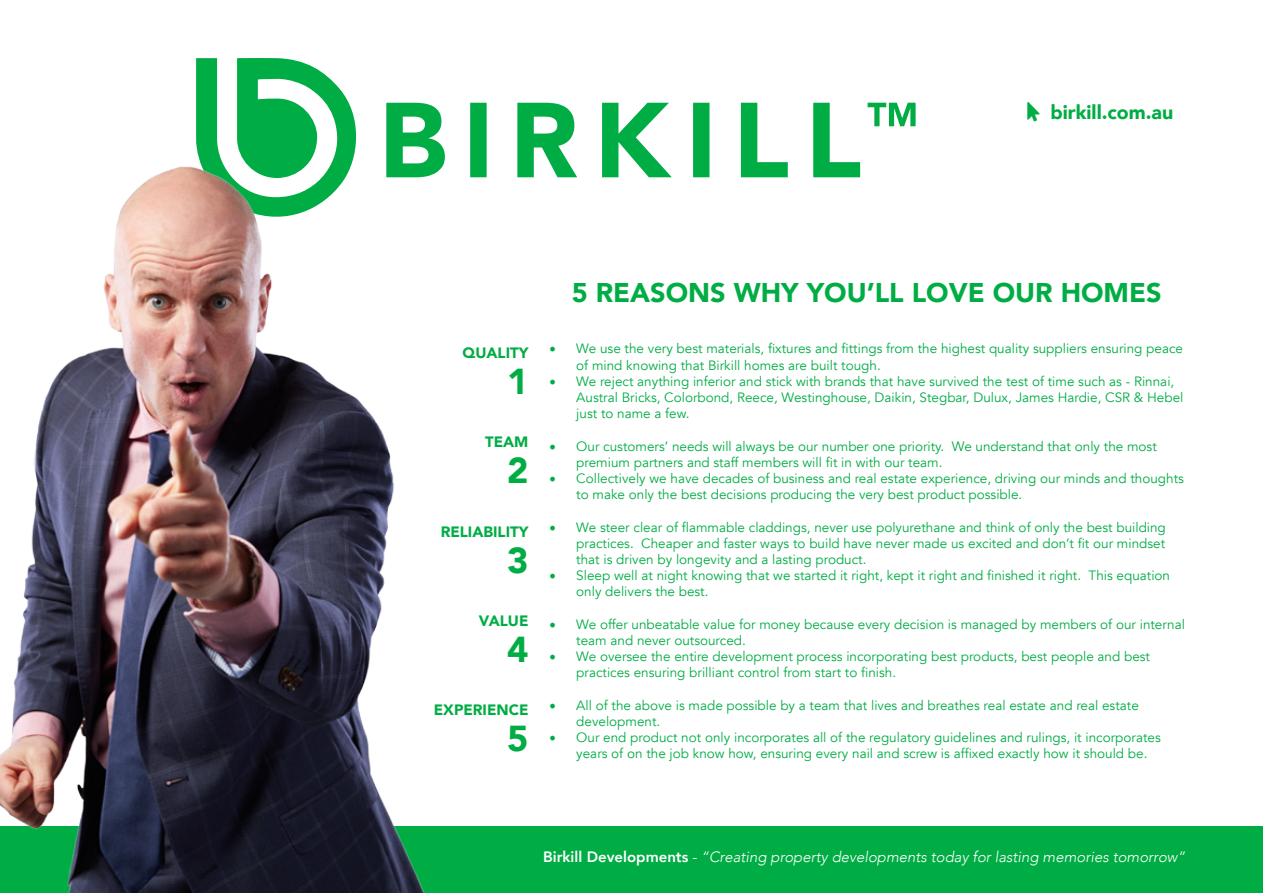
<style>
.page{position:relative;width:1263px;height:893px;background:#fff}
.page>*{position:absolute;margin:0;border:0;box-sizing:border-box;transform-origin:0 0}
.t1{font:900 36px "Avenir";color:#00ad44}
.t2{font:900 27px "Avenir";color:#00ad44}
.t3{font:900 19.5px "Avenir";color:#00ad44}
.t4{font:italic 300 15px "Avenir";color:#fff}
.t5{font:900 15px "Avenir";color:#00ad44}
.t6{font:13.5px/16.2px "Avenir";color:#00ad44}
.s1{font-family:"Minion Pro";font-size:18px}
.s2{font-weight:800;font-style:normal}
.s3{font-style:normal}
</style>
<div class="page">
<div style="left:0;top:826px;width:1263px;height:67px;background:#00ad44"></div>
<svg style="left:197px;top:58px;width:159px;height:102px"></svg>
<svg style="left:386px;top:103px;width:474px;height:74px"></svg>
<svg style="left:868px;top:103px;width:47px;height:23px"></svg>
<img style="left:0;top:160px;width:440px;height:733px">
<h3 class="t3" style="left:1050px;top:95px;width:124px">BIRKILL.COM.AU</h3>
<p class="t5" style="left:463px;top:340px;width:24px">QUAL</p>
<p class="t5" style="left:506px;top:340px;width:24px">ITY</p>
<h1 class="t1" style="left:507px;top:351px;width:23px">1</h1>
<p class="t5" style="left:485px;top:429px;width:21px">TEAM</p>
<h1 class="t1" style="left:507px;top:440px;width:23px">2</h1>
<p class="t5" style="left:441px;top:518px;width:89px">RELIABILITY</p>
<h1 class="t1" style="left:507px;top:529px;width:23px">3</h1>
<p class="t5" style="left:479px;top:608px;width:11px">VALUE</p>
<h1 class="t1" style="left:507px;top:618px;width:23px">4</h1>
<p class="t5" style="left:434px;top:697px;width:94px">EXPERIENCE</p>
<h1 class="t1" style="left:507px;top:708px;width:23px">5</h1>
<h2 class="t2" style="left:572px;top:269px;width:591px">5 REASONS WHY YOU’LL LOVE OUR HOMES</h2>
<p class="t6" style="left:576px;top:341px;width:608px;text-indent:-27px"><span class="s1">•</span> We use the very best materials, fixtures and fittings from the highest quality suppliers ensuring peace of mind knowing that Birkill homes are built tough.</p>
<p class="t6" style="left:576px;top:373px;width:609px;text-indent:-27px"><span class="s1">•</span> We reject anything inferior and stick with brands that have survived the test of time such as - Rinnai,<br>Austral Bricks, Colorbond, Reece, Westinghouse, Daikin, Stegbar, Dulux, James Hardie, CSR &amp; Hebel just to name a few.</p>
<p class="t6" style="left:576px;top:438px;width:582px;text-indent:-27px"><span class="s1">•</span> Our customers’ needs will always be our number one priority. We understand that only the most premium partners and staff members will fit in with our team.</p>
<p class="t6" style="left:576px;top:471px;width:609px;text-indent:-27px"><span class="s1">•</span> Collectively we have decades of business and real estate experience, driving our minds and thoughts to make only the best decisions producing the very best product possible.</p>
<p class="t6" style="left:576px;top:519px;width:591px;text-align:justify;text-indent:-27px"><span class="s1">•</span> We steer clear of flammable claddings, never use polyurethane and think of only the best building practices. Cheaper and faster ways to build have never made us excited and don’t fit our mindset that is driven by longevity and a lasting product.</p>
<p class="t6" style="left:576px;top:568px;width:595px;text-indent:-27px"><span class="s1">•</span> Sleep well at night knowing that we started it right, kept it right and finished it right. This equation only delivers the best.</p>
<p class="t6" style="left:576px;top:616px;width:610px;text-indent:-27px"><span class="s1">•</span> We offer unbeatable value for money because every decision is managed by members of our internal team and never outsourced.</p>
<p class="t6" style="left:576px;top:649px;width:575px;text-indent:-27px"><span class="s1">•</span> We oversee the entire development process incorporating best products, best people and best practices ensuring brilliant control from start to finish.</p>
<p class="t6" style="left:576px;top:697px;width:564px;text-indent:-27px"><span class="s1">•</span> All of the above is made possible by a team that lives and breathes real estate and real estate development.</p>
<p class="t6" style="left:576px;top:730px;width:586px;text-indent:-27px"><span class="s1">•</span> Our end product not only incorporates all of the regulatory guidelines and rulings, it incorporates years of on the job know how, ensuring every nail and screw is affixed exactly how it should be.</p>
<p class="t4" style="left:543px;top:848px;width:644px"><span class="s2">Birkill Developments</span> <span class="s3">-</span> “Creating property developments today for lasting memories tomorrow”</p>
</div>
